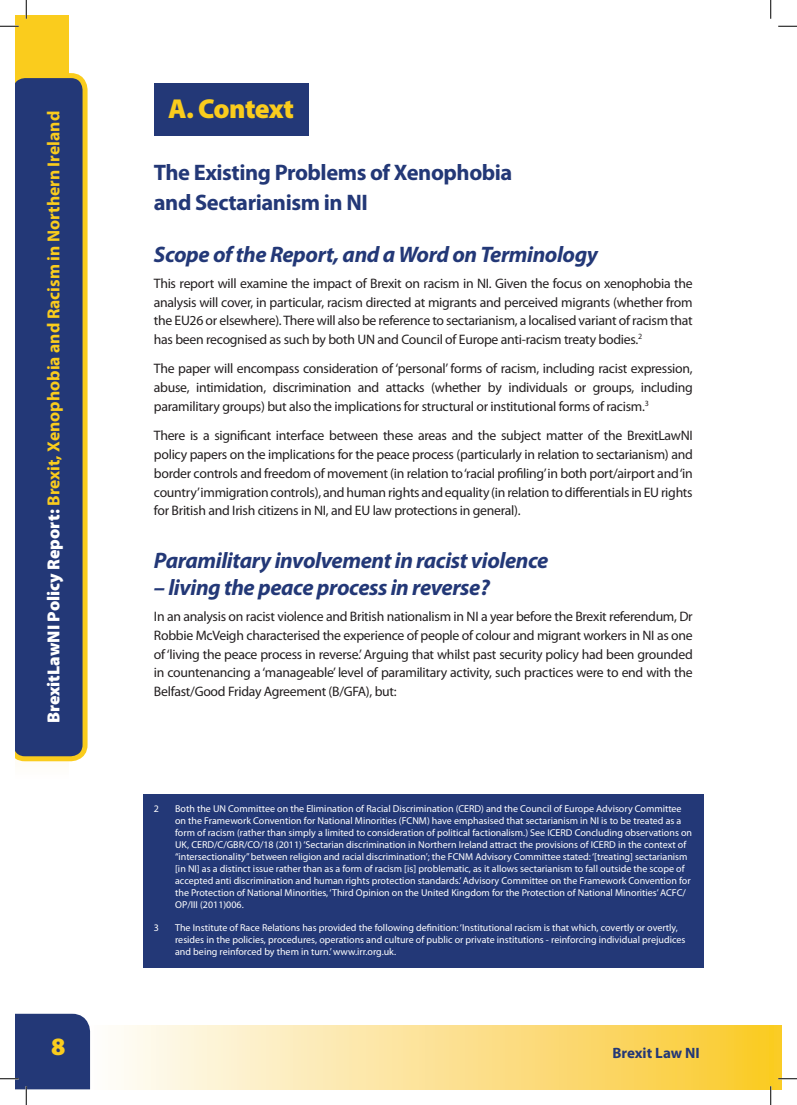
<style>
.page{position:relative;width:797px;height:1105px;background:#fff}
.page>*{position:absolute;margin:0;border:0;box-sizing:border-box;transform-origin:0 0}
.t1{font:900 27.5px "Myriad Pro";letter-spacing:-.025em;color:#facc1d}
.t2{font:900 25px "Myriad Pro";color:#facc1d}
.t3{font:italic 700 22.5px "Myriad Pro";letter-spacing:-.02em;color:#233877}
.t4{font:700 22.5px/30px "Myriad Pro";letter-spacing:-.02em;color:#233877}
.t5{font:700 17.5px "Myriad Pro";color:#facc1d}
.t6{font:700 15px "Myriad Pro";color:#233877}
.t7{font:13.75px/18.8px "Myriad Pro";letter-spacing:-.02em;color:#231f20;text-align:justify}
.t8{font:10px/12px "Myriad Pro";color:#fff}
.s1{font-weight:900;color:#fff}
</style>
<div class="page">
<div style="left:770px;top:1025px;width:11px;height:64px;background:#facc24"></div>
<div style="left:86px;top:1025px;width:684px;height:64px;background:linear-gradient(to right,#fefdff,#faca2f)"></div>
<div style="left:16px;top:16px;width:53px;height:618px;background:#facc1d"></div>
<div style="left:16px;top:345px;width:53px;height:435px;background:#fefdf9"></div>
<div style="left:16px;top:73px;width:72px;height:688px;background:#233877"></div>
<div style="left:154px;top:83px;width:155px;height:52px;background:#233877"></div>
<div style="left:143px;top:794px;width:560px;height:127px;background:#233877"></div>
<div style="left:143px;top:912px;width:560px;height:56px;background:#233877"></div>
<svg style="left:0;top:25px;width:19px;height:2px"></svg>
<svg style="left:778px;top:25px;width:19px;height:2px"></svg>
<svg style="left:778px;top:1078px;width:19px;height:1px"></svg>
<svg style="left:25px;top:0;width:2px;height:19px"></svg>
<svg style="left:0;top:1013px;width:94px;height:92px"></svg>
<svg style="left:770px;top:0;width:1px;height:19px"></svg>
<svg style="left:770px;top:1086px;width:1px;height:19px"></svg>
<p class="t5" style="left:44px;top:723px;width:614px;rotate:-90deg"><span class="s1">BrexitLawNI Policy Report:</span> Brexit, Xenophobia and Racism in Northern Ireland</p>
<h1 class="t1" style="left:168px;top:93px;width:127px">A. Context</h1>
<h3 class="t4" style="left:154px;top:157px;width:360px">The Existing Problems of Xenophobia and Sectarianism in NI</h3>
<h3 class="t3" style="left:154px;top:242px;width:446px">Scope of the Report, and a Word on Terminology</h3>
<p class="t7" style="left:154px;top:274px;width:540px">This report will examine the impact of Brexit on racism in NI. Given the focus on xenophobia the analysis will cover, in particular, racism directed at migrants and perceived migrants (whether from the EU26 or elsewhere). There will also be reference to sectarianism, a localised variant of racism that has been recognised as such by both UN and Council of Europe anti-racism treaty bodies.<sup>2</sup></p>
<p class="t7" style="left:154px;top:360px;width:540px">The paper will encompass consideration of ‘personal’ forms of racism, including racist expression, abuse, intimidation, discrimination and attacks (whether by individuals or groups, including paramilitary groups) but also the implications for structural or institutional forms of racism.<sup>3</sup></p>
<p class="t7" style="left:154px;top:427px;width:540px">There is a significant interface between these areas and the subject matter of the BrexitLawNI policy papers on the implications for the peace process (particularly in relation to sectarianism) and border controls and freedom of movement (in relation to ‘racial profiling’ in both port/airport and ‘in country’immigration controls), and human rights and equality (in relation to differentials in EU rights for British and Irish citizens in NI, and EU law protections in general).</p>
<h3 class="t3" style="left:154px;top:548px;width:396px">Paramilitary involvement in racist violence</h3>
<h3 class="t3" style="left:154px;top:575px;width:337px">– living the peace process in reverse?</h3>
<p class="t7" style="left:154px;top:607px;width:540px">In an analysis on racist violence and British nationalism in NI a year before the Brexit referendum, Dr Robbie McVeigh characterised the experience of people of colour and migrant workers in NI as one of ‘living the peace process in reverse.’ Arguing that whilst past security policy had been grounded in countenancing a ‘manageable’ level of paramilitary activity, such practices were to end with the Belfast/Good Friday Agreement (B/GFA), but:</p>
<p class="t8" style="left:154px;top:803px;width:7px">2</p>
<p class="t8" style="left:175px;top:803px;width:518px">Both the UN Committee on the Elimination of Racial Discrimination (CERD) and the Council of Europe Advisory Committee on the Framework Convention for National Minorities (FCNM) have emphasised that sectarianism in NI is to be treated as a form of racism (rather than simply a limited to consideration of political factionalism.) See ICERD Concluding observations on UK, CERD/C/GBR/CO/18 (2011) ‘Sectarian discrimination in Northern Ireland attract the provisions of ICERD in the context of “intersectionality” between religion and racial discrimination’; the FCNM Advisory Committee stated: ‘[treating] sectarianism [in NI] as a distinct issue rather than as a form of racism [is] problematic, as it allows sectarianism to fall outside the scope of accepted anti discrimination and human rights protection standards.’ Advisory Committee on the Framework Convention for the Protection of National Minorities, ‘Third Opinion on the United Kingdom for the Protection of National Minorities’ ACFC/ OP/III (2011)006.</p>
<p class="t8" style="left:154px;top:921px;width:7px">3</p>
<p class="t8" style="left:175px;top:921px;width:512px">The Institute of Race Relations has provided the following definition: ‘Institutional racism is that which, covertly or overtly, resides in the policies, procedures, operations and culture of public or private institutions - reinforcing individual prejudices and being reinforced by them in turn.’ www.irr.org.uk.</p>
<h2 class="t2" style="left:51px;top:1033px;width:16px">8</h2>
<p class="t6" style="left:612px;top:1044px;width:89px">Brexit Law NI</p>
</div>
